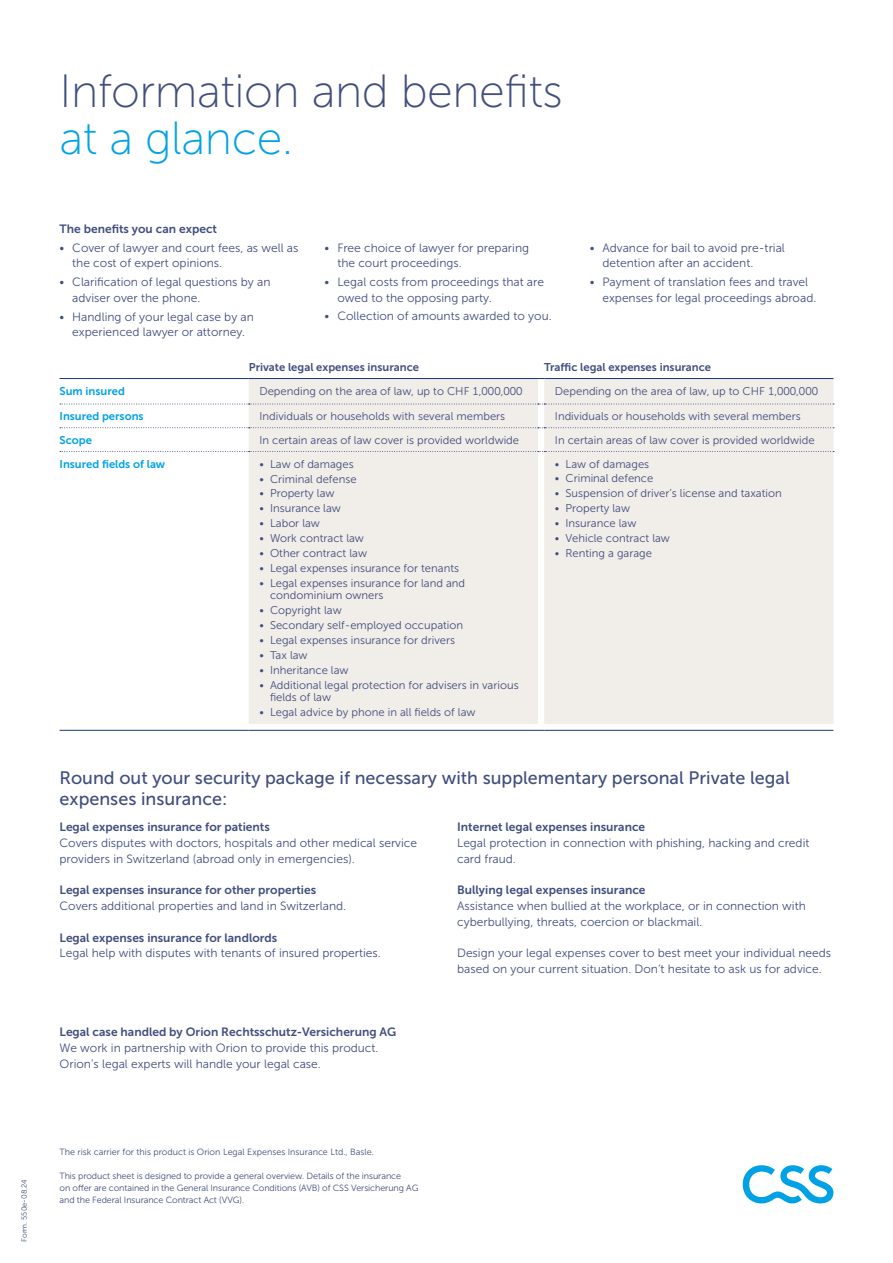
<style>
.page{position:relative;width:893px;height:1263px;background:#fff}
.page>*{position:absolute;margin:0;border:0;box-sizing:border-box;transform-origin:0 0}
.t1{font:46.5px "Museo Sans 100";letter-spacing:-.01em;color:#414e7e}
.t2{font:46.5px "Museo Sans 100";letter-spacing:-.01em;color:#00a1e5}
.t3{font:18px/21px "Museo Sans 500";color:#414e7e}
.t4{font:12px/15.8px "Museo Sans 300";color:#414e7e}
.t5{font:12px "Museo Sans 700";color:#414e7e}
.t6{font:11.25px/12.8px "Museo Sans 300";color:#414e7e}
.t7{font:11.25px "Museo Sans 700";color:#414e7e}
.t8{font:11.25px "Museo Sans 700";color:#00a1e5}
.t9{font:9px/12px "Museo Sans 300";letter-spacing:-.01em;color:#414e7e}
.t10{font:7.5px "Museo Sans 300";color:#414e7e}
</style>
<div class="page">
<svg style="left:743px;top:1165px;width:90px;height:38px"></svg>
<div style="left:249px;top:379px;width:584px;height:345px;background:#f1ede8"></div>
<svg style="left:60px;top:404px;width:774px;height:1px"></svg>
<svg style="left:60px;top:451px;width:774px;height:1px"></svg>
<svg style="left:60px;top:427px;width:774px;height:1px"></svg>
<hr style="left:60px;top:378px;width:189px;height:1px;background:#19367e">
<hr style="left:249px;top:378px;width:289px;height:1px;background:#19367e">
<hr style="left:544px;top:378px;width:289px;height:1px;background:#19367e">
<svg style="left:60px;top:729px;width:773px;height:2px"></svg>
<hr style="left:544px;top:730px;width:289px;height:1px;background:#19367e">
<p class="t10" style="left:20px;top:1242px;width:64px;rotate:-90deg">Form. 550e-08.24</p>
<h1 class="t1" style="left:60px;top:66px;width:505px">Information and benefits</h1>
<h1 class="t2" style="left:60px;top:113px;width:235px">at a glance.</h1>
<p class="t5" style="left:60px;top:222px;width:159px">The benefits you can expect</p>
<p class="t4" style="left:72px;top:240px;width:228px;text-indent:-13px">• Cover of lawyer and court fees, as well as the cost of expert opinions.</p>
<p class="t4" style="left:72px;top:274px;width:200px;text-indent:-13px">• Clarification of legal questions by an adviser over the phone.</p>
<p class="t4" style="left:60px;top:309px;width:196px;text-align:center">• Handling of your legal case by an experienced lawyer or attorney.</p>
<p class="t4" style="left:337px;top:240px;width:193px;text-indent:-13px">• Free choice of lawyer for preparing the court proceedings.</p>
<p class="t4" style="left:337px;top:274px;width:208px;text-indent:-13px">• Legal costs from proceedings that are owed to the opposing party.</p>
<p class="t4" style="left:325px;top:309px;width:229px">• Collection of amounts awarded to you.</p>
<p class="t4" style="left:602px;top:240px;width:184px;text-indent:-13px">• Advance for bail to avoid pre-trial detention after an accident.</p>
<p class="t4" style="left:602px;top:274px;width:215px;text-indent:-13px">• Payment of translation fees and travel expenses for legal proceedings abroad.</p>
<p class="t7" style="left:249px;top:361px;width:172px">Private legal expenses insurance</p>
<p class="t7" style="left:544px;top:361px;width:168px">Traffic legal expenses insurance</p>
<p class="t8" style="left:60px;top:384px;width:67px">Sum insured</p>
<p class="t6" style="left:259px;top:384px;width:265px">Depending on the area of law, up to CHF 1,000,000</p>
<p class="t6" style="left:555px;top:384px;width:265px">Depending on the area of law, up to CHF 1,000,000</p>
<p class="t8" style="left:60px;top:410px;width:86px">Insured persons</p>
<p class="t6" style="left:259px;top:410px;width:247px">Individuals or households with several members</p>
<p class="t6" style="left:555px;top:410px;width:247px">Individuals or households with several members</p>
<p class="t8" style="left:60px;top:434px;width:34px">Scope</p>
<p class="t6" style="left:259px;top:434px;width:261px">In certain areas of law cover is provided worldwide</p>
<p class="t6" style="left:555px;top:434px;width:261px">In certain areas of law cover is provided worldwide</p>
<p class="t8" style="left:60px;top:457px;width:107px">Insured fields of law</p>
<p class="t6" style="left:259px;top:457px;width:96px">• Law of damages</p>
<p class="t6" style="left:259px;top:472px;width:99px">• Criminal defense</p>
<p class="t6" style="left:259px;top:487px;width:77px">• Property law</p>
<p class="t6" style="left:259px;top:502px;width:83px">• Insurance law</p>
<p class="t6" style="left:259px;top:517px;width:62px">• Labor law</p>
<p class="t6" style="left:259px;top:532px;width:106px">• Work contract law</p>
<p class="t6" style="left:259px;top:547px;width:109px">• Other contract law</p>
<p class="t6" style="left:259px;top:562px;width:201px">• Legal expenses insurance for tenants</p>
<p class="t6" style="left:270px;top:576px;width:197px;text-indent:-11px">• Legal expenses insurance for land and condominium owners</p>
<p class="t6" style="left:259px;top:604px;width:84px">• Copyright law</p>
<p class="t6" style="left:259px;top:619px;width:205px">• Secondary self-employed occupation</p>
<p class="t6" style="left:259px;top:634px;width:197px">• Legal expenses insurance for drivers</p>
<p class="t6" style="left:259px;top:649px;width:50px">• Tax law</p>
<p class="t6" style="left:259px;top:663px;width:91px">• Inheritance law</p>
<p class="t6" style="left:270px;top:678px;width:250px;text-indent:-11px">• Additional legal protection for advisers in various fields of law</p>
<p class="t6" style="left:259px;top:706px;width:218px">• Legal advice by phone in all fields of law</p>
<p class="t6" style="left:555px;top:457px;width:96px">• Law of damages</p>
<p class="t6" style="left:555px;top:472px;width:100px">• Criminal defence</p>
<p class="t6" style="left:555px;top:487px;width:228px">• Suspension of driver’s license and taxation</p>
<p class="t6" style="left:555px;top:502px;width:77px">• Property law</p>
<p class="t6" style="left:555px;top:517px;width:83px">• Insurance law</p>
<p class="t6" style="left:555px;top:532px;width:117px">• Vehicle contract law</p>
<p class="t6" style="left:555px;top:547px;width:99px">• Renting a garage</p>
<h2 class="t3" style="left:60px;top:767px;width:732px">Round out your security package if necessary with supplementary personal Private legal expenses insurance:</h2>
<p class="t5" style="left:60px;top:820px;width:212px">Legal expenses insurance for patients</p>
<p class="t4" style="left:60px;top:835px;width:359px">Covers disputes with doctors, hospitals and other medical service providers in Switzerland (abroad only in emergencies).</p>
<p class="t5" style="left:60px;top:883px;width:258px">Legal expenses insurance for other properties</p>
<p class="t4" style="left:60px;top:898px;width:288px">Covers additional properties and land in Switzerland.</p>
<p class="t5" style="left:60px;top:931px;width:219px">Legal expenses insurance for landlords</p>
<p class="t4" style="left:60px;top:945px;width:323px">Legal help with disputes with tenants of insured properties.</p>
<p class="t5" style="left:60px;top:1025px;width:338px">Legal case handled by Orion Rechtsschutz-Versicherung AG</p>
<p class="t4" style="left:60px;top:1040px;width:321px">We work in partnership with Orion to provide this product.<br>Orion’s legal experts will handle your legal case.</p>
<p class="t9" style="left:60px;top:1146px;width:316px">The risk carrier for this product is Orion Legal Expenses Insurance Ltd., Basle.</p>
<p class="t9" style="left:60px;top:1170px;width:360px">This product sheet is designed to provide a general overview. Details of the insurance<br>on offer are contained in the General Insurance Conditions (AVB) of CSS Versicherung AG and the Federal Insurance Contract Act (VVG).</p>
<p class="t5" style="left:457px;top:820px;width:190px">Internet legal expenses insurance</p>
<p class="t4" style="left:457px;top:835px;width:354px">Legal protection in connection with phishing, hacking and credit card fraud.</p>
<p class="t5" style="left:457px;top:883px;width:190px">Bullying legal expenses insurance</p>
<p class="t4" style="left:457px;top:898px;width:350px">Assistance when bullied at the workplace, or in connection with cyberbullying, threats, coercion or blackmail.</p>
<p class="t4" style="left:457px;top:945px;width:376px">Design your legal expenses cover to best meet your individual needs based on your current situation. Don‘t hesitate to ask us for advice.</p>
</div>
